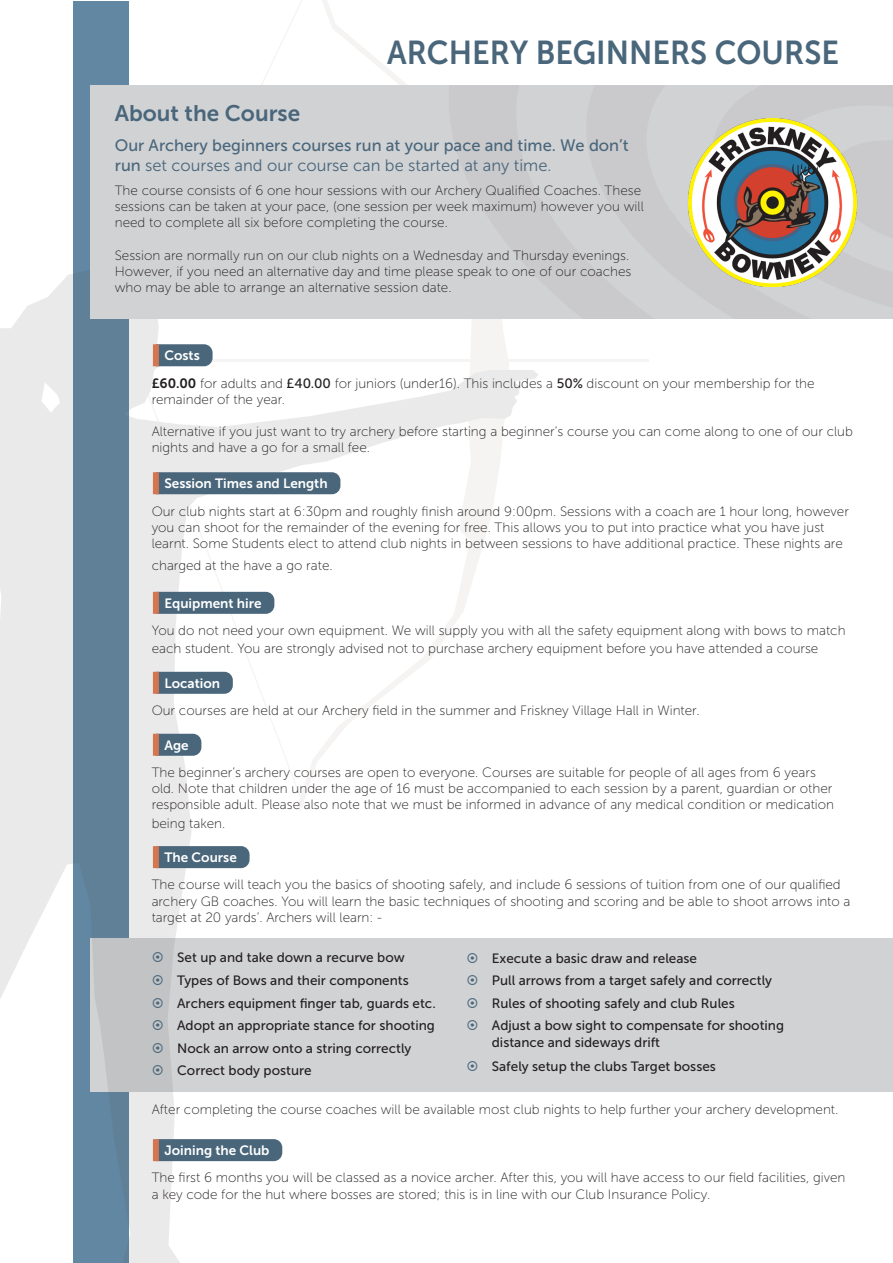
<style>
.page{position:relative;width:893px;height:1263px;background:#fff}
.page>*{position:absolute;margin:0;border:0;box-sizing:border-box;transform-origin:0 0}
.t1{font:33px "Museo Sans 700";color:#49667b;scale:.93 1}
.t2{font:22.5px "Museo Sans 700";color:#49667b}
.t3{font:16.5px/19.8px "Museo Sans 500";color:#49667b}
.Paragraph_Style_2{font:13.5px/16.2px "Museo Sans 100";color:#231f20}
.t4{font:13.5px/16.2px "Museo Sans 500";color:#231f20}
.Paragraph_Style_1{font:13.5px "Museo Sans 700";color:#fff}
.s1{font-family:"Museo Sans 300"}
.s2{font-family:"Museo Sans 700"}
.s3{font-family:"Museo Sans 500"}
</style>
<div class="page">
<div style="left:74px;top:1px;width:55px;height:1261px;background:#6287a2"></div>
<div style="left:91px;top:939px;width:802px;height:153px;background:#d1d2d4"></div>
<svg style="left:298px;top:0;width:211px;height:86px"></svg>
<hr style="left:153px;top:359px;width:496px;height:3px;background:#b2a397">
<svg style="left:0;top:267px;width:538px;height:996px"></svg>
<div style="left:91px;top:86px;width:802px;height:233px;background:#d1d2d4"></div>
<svg style="left:159px;top:344px;width:54px;height:22px"></svg>
<div style="left:153px;top:344px;width:6px;height:22px;background:#d37753"></div>
<div style="left:159px;top:472px;width:181px;height:22px;background:#49667b"></div>
<div style="left:153px;top:472px;width:6px;height:22px;background:#d37753"></div>
<div style="left:159px;top:592px;width:115px;height:22px;background:#49667b"></div>
<div style="left:153px;top:592px;width:6px;height:22px;background:#d37753"></div>
<svg style="left:159px;top:672px;width:74px;height:22px;background:#4e6a7e"></svg>
<div style="left:153px;top:672px;width:6px;height:22px;background:#d37753"></div>
<svg style="left:159px;top:734px;width:42px;height:22px"></svg>
<div style="left:153px;top:734px;width:6px;height:22px;background:#d37753"></div>
<div style="left:159px;top:846px;width:91px;height:22px;background:#49667b"></div>
<div style="left:153px;top:846px;width:6px;height:22px;background:#d37753"></div>
<div style="left:159px;top:1139px;width:123px;height:22px;background:#49667b"></div>
<div style="left:153px;top:1139px;width:6px;height:22px;background:#d37753"></div>
<img style="left:688px;top:118px;width:170px;height:168px">
<svg style="left:153px;top:952px;width:10px;height:10px"></svg>
<svg style="left:153px;top:975px;width:10px;height:10px"></svg>
<svg style="left:153px;top:998px;width:10px;height:9px"></svg>
<svg style="left:153px;top:1020px;width:10px;height:10px"></svg>
<svg style="left:153px;top:1043px;width:10px;height:10px"></svg>
<svg style="left:153px;top:1065px;width:10px;height:10px"></svg>
<svg style="left:467px;top:953px;width:10px;height:10px"></svg>
<svg style="left:467px;top:975px;width:10px;height:10px"></svg>
<svg style="left:467px;top:998px;width:10px;height:10px"></svg>
<svg style="left:467px;top:1020px;width:10px;height:10px"></svg>
<svg style="left:467px;top:1061px;width:10px;height:10px"></svg>
<p class="t1" style="left:387px;top:34px;width:487px">ARCHERY BEGINNERS COURSE</p>
<p class="t2" style="left:115px;top:101px;width:187px">About the Course</p>
<p class="t3" style="left:115px;top:136px;width:515px">Our Archery beginners courses run at your pace and time. We don’t run <span class="s1">set courses and our course can be started at any time.</span></p>
<p class="Paragraph_Style_2" style="left:115px;top:182px;width:530px">The course consists of 6 one hour sessions with our Archery Qualified Coaches. These sessions can be taken at your pace, (one session per week maximum) however you will need to complete all six before completing the course.</p>
<p class="Paragraph_Style_2" style="left:115px;top:247px;width:518px">Session are normally run on our club nights on a Wednesday and Thursday evenings.<br>However, if you need an alternative day and time please speak to one of our coaches who may be able to arrange an alternative session date.</p>
<p class="Paragraph_Style_1" style="left:164px;top:348px;width:37px">Costs</p>
<p class="Paragraph_Style_2" style="left:152px;top:375px;width:664px"><span class="s2">£60.00</span> for adults and <span class="s3">£40.00</span> for juniors (under16). This includes a <span class="s3">50%</span> discount on your membership for the remainder of the year.</p>
<p class="Paragraph_Style_2" style="left:152px;top:424px;width:703px">Alternative if you just want to try archery before starting a beginner’s course you can come along to one of our club nights and have a go for a small fee.</p>
<p class="Paragraph_Style_1" style="left:164px;top:476px;width:165px">Session Times and Length</p>
<p class="Paragraph_Style_2" style="left:152px;top:503px;width:699px">Our club nights start at 6:30pm and roughly finish around 9:00pm. Sessions with a coach are 1 hour long, however you can shoot for the remainder of the evening for free. This allows you to put into practice what you have just learnt. Some Students elect to attend club nights in between sessions to have additional practice. These nights are</p>
<p class="Paragraph_Style_2" style="left:152px;top:557px;width:182px">charged at the have a go rate.</p>
<p class="Paragraph_Style_1" style="left:164px;top:595px;width:99px">Equipment hire</p>
<p class="Paragraph_Style_2" style="left:152px;top:622px;width:695px;line-height:18px">You do not need your own equipment. We will supply you with all the safety equipment along with bows to match each student. You are strongly advised not to purchase archery equipment before you have attended a course</p>
<p class="Paragraph_Style_1" style="left:164px;top:675px;width:57px">Location</p>
<p class="Paragraph_Style_2" style="left:152px;top:702px;width:549px">Our courses are held at our Archery field in the summer and Friskney Village Hall in Winter.</p>
<p class="Paragraph_Style_1" style="left:164px;top:737px;width:26px">Age</p>
<p class="Paragraph_Style_2" style="left:152px;top:764px;width:684px">The beginner’s archery courses are open to everyone. Courses are suitable for people of all ages from 6 years old. Note that children under the age of 16 must be accompanied to each session by a parent, guardian or other responsible adult. Please also note that we must be informed in advance of any medical condition or medication</p>
<p class="Paragraph_Style_2" style="left:152px;top:815px;width:75px">being taken.</p>
<p class="Paragraph_Style_1" style="left:164px;top:850px;width:74px">The Course</p>
<p class="Paragraph_Style_2" style="left:152px;top:877px;width:700px">The course will teach you the basics of shooting safely, and include 6 sessions of tuition from one of our qualified archery GB coaches. You will learn the basic techniques of shooting and scoring and be able to shoot arrows into a target at 20 yards’. Archers will learn: -</p>
<p class="t4" style="left:177px;top:950px;width:229px">Set up and take down a recurve bow</p>
<p class="t4" style="left:177px;top:972px;width:233px">Types of Bows and their components</p>
<p class="t4" style="left:177px;top:995px;width:260px">Archers equipment finger tab, guards etc.</p>
<p class="t4" style="left:177px;top:1017px;width:259px">Adopt an appropriate stance for shooting</p>
<p class="t4" style="left:177px;top:1040px;width:236px">Nock an arrow onto a string correctly</p>
<p class="t4" style="left:177px;top:1063px;width:136px">Correct body posture</p>
<p class="Paragraph_Style_2" style="left:152px;top:1101px;width:688px">After completing the course coaches will be available most club nights to help further your archery development.</p>
<p class="Paragraph_Style_1" style="left:164px;top:1143px;width:107px">Joining the Club</p>
<p class="Paragraph_Style_2" style="left:152px;top:1170px;width:695px">The first 6 months you will be classed as a novice archer. After this, you will have access to our field facilities, given a key code for the hut where bosses are stored; this is in line with our Club Insurance Policy.</p>
<p class="t4" style="left:492px;top:950px;width:207px">Execute a basic draw and release</p>
<p class="t4" style="left:492px;top:972px;width:282px">Pull arrows from a target safely and correctly</p>
<p class="t4" style="left:492px;top:995px;width:244px">Rules of shooting safely and club Rules</p>
<p class="t4" style="left:492px;top:1018px;width:294px">Adjust a bow sight to compensate for shooting distance and sideways drift</p>
<p class="t4" style="left:492px;top:1058px;width:226px">Safely setup the clubs Target bosses</p>
</div>
